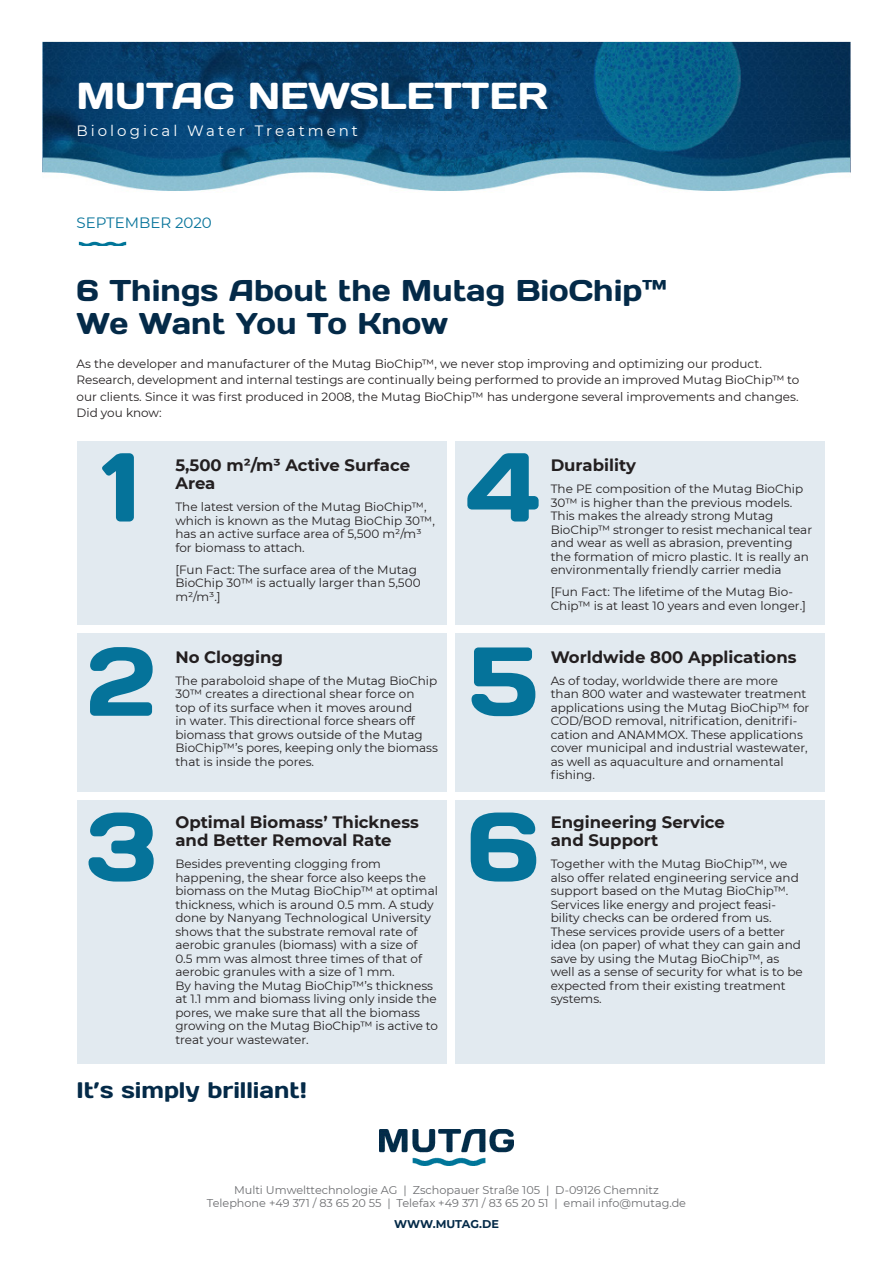
<style>
.page{position:relative;width:893px;height:1263px;background:#fff}
.page>*{position:absolute;margin:0;border:0;box-sizing:border-box;transform-origin:0 0}
.t1{font:97.5px "Days One";color:#05739a}
.t2{font:37.5px "Days One";color:#fff}
.t3{font:30px/33px "Days One";color:#042a48}
.t4{font:22.5px "Days One";color:#042a48}
.t5{font:700 16.5px/18px "Montserrat";color:#231f20}
.t6{font:15px "Montserrat";letter-spacing:.2em;color:#fff}
.t7{font:15px "Montserrat";color:#05739a}
.t8{font:12px/13.5px "Montserrat";color:#231f20}
.t9{font:11.25px/13.5px "Montserrat";color:#6c6d70;text-align:center}
.t10{font:700 11.25px "Montserrat";color:#042a48}
</style>
<div class="page">
<img style="left:43px;top:41px;width:807px;height:151px">
<img style="left:78px;top:241px;width:49px;height:5px">
<div style="left:77px;top:442px;width:369px;height:183px;background:#e2eaf0"></div>
<div style="left:455px;top:442px;width:370px;height:183px;background:#e2eaf0"></div>
<div style="left:77px;top:633px;width:369px;height:159px;background:#e2eaf0"></div>
<div style="left:455px;top:633px;width:370px;height:159px;background:#e2eaf0"></div>
<div style="left:77px;top:800px;width:369px;height:263px;background:#e2eaf0"></div>
<div style="left:455px;top:800px;width:370px;height:263px;background:#e2eaf0"></div>
<img style="left:380px;top:1130px;width:133px;height:35px">
<p class="t2" style="left:77px;top:72px;width:473px">MUTAG NEWSLETTER</p>
<p class="t6" style="left:77px;top:120px;width:283px">Biological Water Treatment</p>
<p class="t7" style="left:77px;top:212px;width:137px">SEPTEMBER 2020</p>
<p class="t3" style="left:77px;top:274px;width:592px">6 Things About the Mutag BioChip™<br>We Want You To Know</p>
<p class="t8" style="left:77px;top:355px;width:724px;line-height:16.5px">As the developer and manufacturer of the Mutag BioChip™, we never stop improving and optimizing our product.<br>Research, development and internal testings are continually being performed to provide an improved Mutag BioChip™ to our clients. Since it was first produced in 2008, the Mutag BioChip™ has undergone several improvements and changes.</p>
<p class="t8" style="left:77px;top:406px;width:87px">Did you know:</p>
<p class="t1" style="left:102px;top:424px;width:40px">1</p>
<p class="t1" style="left:466px;top:424px;width:75px">4</p>
<p class="t5" style="left:175px;top:455px;width:236px">5,500 m²/m³ Active Surface<br>Area</p>
<p class="t8" style="left:175px;top:499px;width:261px">The latest version of the Mutag BioChip™, which is known as the Mutag BioChip 30™, has an active surface area of 5,500 m²/m³ for biomass to attach.</p>
<p class="t8" style="left:175px;top:562px;width:247px">[Fun Fact: The surface area of the Mutag<br>BioChip 30™ is actually larger than 5,500 m²/m³.]</p>
<p class="t5" style="left:551px;top:455px;width:87px">Durability</p>
<p class="t8" style="left:551px;top:481px;width:263px">The PE composition of the Mutag BioChip 30™ is higher than the previous models.<br>This makes the already strong Mutag BioChip™ stronger to resist mechanical tear and wear as well as abrasion, preventing the formation of micro plastic. It is really an environmentally friendly carrier media</p>
<p class="t8" style="left:551px;top:585px;width:257px">[Fun Fact: The lifetime of the Mutag Bio-<br>Chip™ is at least 10 years and even longer.]</p>
<p class="t1" style="left:87px;top:619px;width:70px">2</p>
<p class="t1" style="left:468px;top:619px;width:72px">5</p>
<p class="t5" style="left:175px;top:647px;width:109px">No Clogging</p>
<p class="t8" style="left:175px;top:673px;width:264px">The paraboloid shape of the Mutag BioChip 30™ creates a directional shear force on<br>top of its surface when it moves around<br>in water. This directional force shears off biomass that grows outside of the Mutag BioChip™’s pores, keeping only the biomass that is inside the pores.</p>
<p class="t1" style="left:86px;top:784px;width:72px">3</p>
<p class="t1" style="left:467px;top:784px;width:74px">6</p>
<p class="t5" style="left:175px;top:812px;width:245px">Optimal Biomass’ Thickness and Better Removal Rate</p>
<p class="t8" style="left:175px;top:856px;width:264px">Besides preventing clogging from happening, the shear force also keeps the biomass on the Mutag BioChip™ at optimal thickness, which is around 0.5 mm. A study done by Nanyang Technological University shows that the substrate removal rate of aerobic granules (biomass) with a size of<br>0.5 mm was almost three times of that of aerobic granules with a size of 1 mm.</p>
<p class="t8" style="left:175px;top:978px;width:264px">By having the Mutag BioChip™’s thickness at 1.1 mm and biomass living only inside the pores, we make sure that all the biomass growing on the Mutag BioChip™ is active to treat your wastewater.</p>
<p class="t5" style="left:551px;top:647px;width:247px">Worldwide 800 Applications</p>
<p class="t8" style="left:551px;top:673px;width:260px">As of today, worldwide there are more<br>than 800 water and wastewater treatment applications using the Mutag BioChip™ for COD/BOD removal, nitrification, denitrifi&shy;cation and ANAMMOX. These applications cover municipal and industrial wastewater, as well as aquaculture and ornamental fishing.</p>
<p class="t5" style="left:551px;top:812px;width:176px">Engineering Service and Support</p>
<p class="t8" style="left:551px;top:856px;width:254px">Together with the Mutag BioChip™, we also offer related engineering service and support based on the Mutag BioChip™.<br>Services like energy and project feasi&shy;bility checks can be ordered from us.<br>These services provide users of a better idea (on paper) of what they can gain and save by using the Mutag BioChip™, as well as a sense of security for what is to be expected from their existing treatment systems.</p>
<p class="t4" style="left:77px;top:1076px;width:232px">It’s simply brilliant!</p>
<p class="t9" style="left:207px;top:1182px;width:481px">Multi Umwelttechnologie AG | Zschopauer Straße 105 | D-09126 Chemnitz<br>Telephone +49 371 / 83 65 20 55 | Telefax +49 371 / 83 65 20 51 | email info@mutag.de</p>
<p class="t10" style="left:394px;top:1216px;width:106px">WWW.MUTAG.DE</p>
</div>
